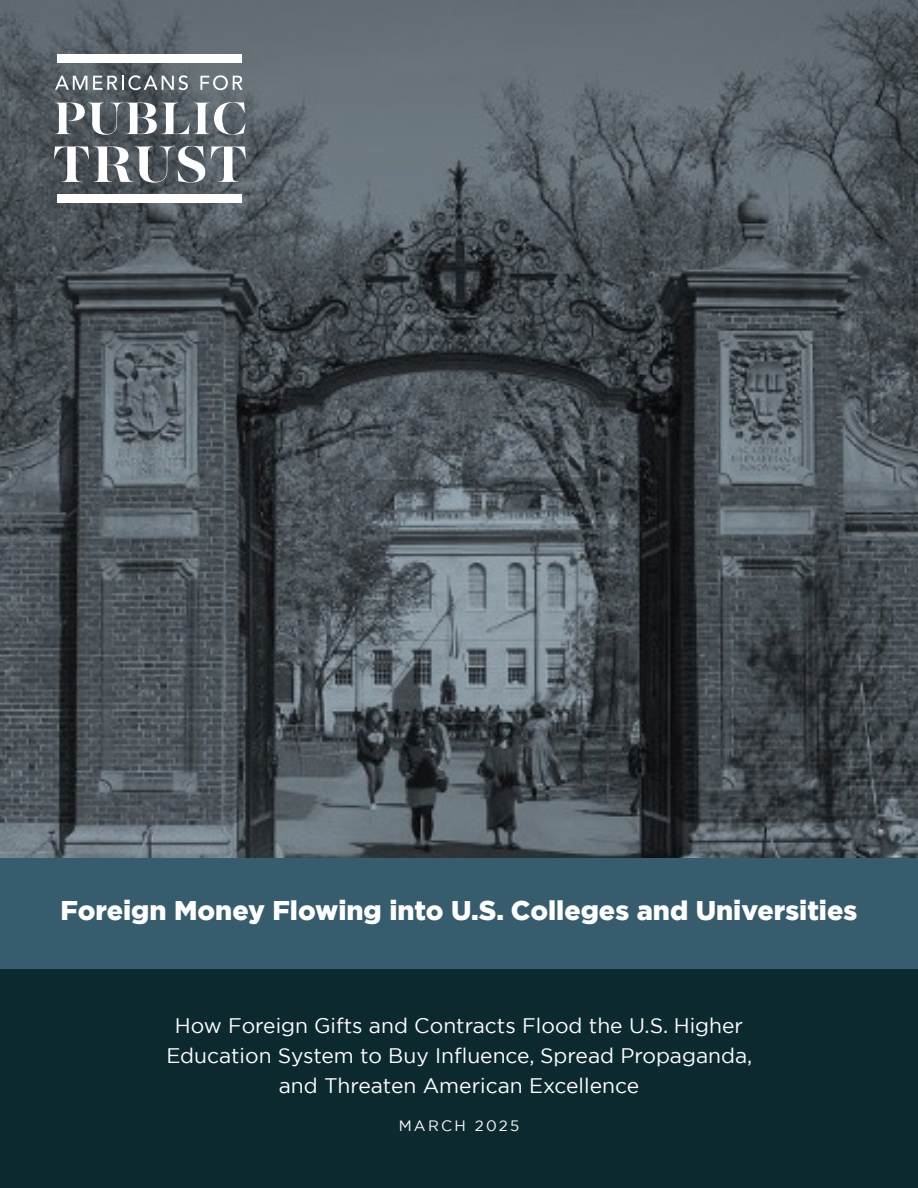
<style>
.page{position:relative;width:918px;height:1188px;background:#fff}
.page>*{position:absolute;margin:0;border:0;box-sizing:border-box;transform-origin:0 0}
.t1{font:900 27px "Gotham";color:#fff}
.t2{font:21px/30px "Gotham";color:#fff;text-align:center}
.t3{font:15px "Gotham";letter-spacing:.15em;color:#fff}
</style>
<div class="page">
<div style="left:0;top:892px;width:918px;height:296px;background:#0d2930"></div>
<img style="left:0;top:0;width:918px;height:859px">
<svg style="left:55px;top:76px;width:32px;height:14px"></svg>
<svg style="left:93px;top:75px;width:95px;height:15px"></svg>
<svg style="left:200px;top:75px;width:43px;height:15px"></svg>
<svg style="left:55px;top:102px;width:191px;height:33px"></svg>
<svg style="left:54px;top:146px;width:151px;height:37px"></svg>
<svg style="left:211px;top:147px;width:35px;height:35px"></svg>
<div style="left:57px;top:54px;width:185px;height:8px;background:#fff"></div>
<div style="left:57px;top:194px;width:185px;height:8px;background:#fff"></div>
<div style="left:0;top:859px;width:918px;height:110px;background:#365c6e"></div>
<p class="t1" style="left:61px;top:892px;width:798px">Foreign Money Flowing into U S. . Colleges and Universities</p>
<p class="t2" style="left:166px;top:1010px;width:588px">How Foreign Gifts and Contracts Flood the U S. . Higher<br>Education System to Buy Influence, Spread Propaganda, and Threaten American Excellence</p>
<p class="t3" style="left:475px;top:1116px;width:46px">2025</p>
<p class="t3" style="left:399px;top:1116px;width:69px">MARCH</p>
</div>
